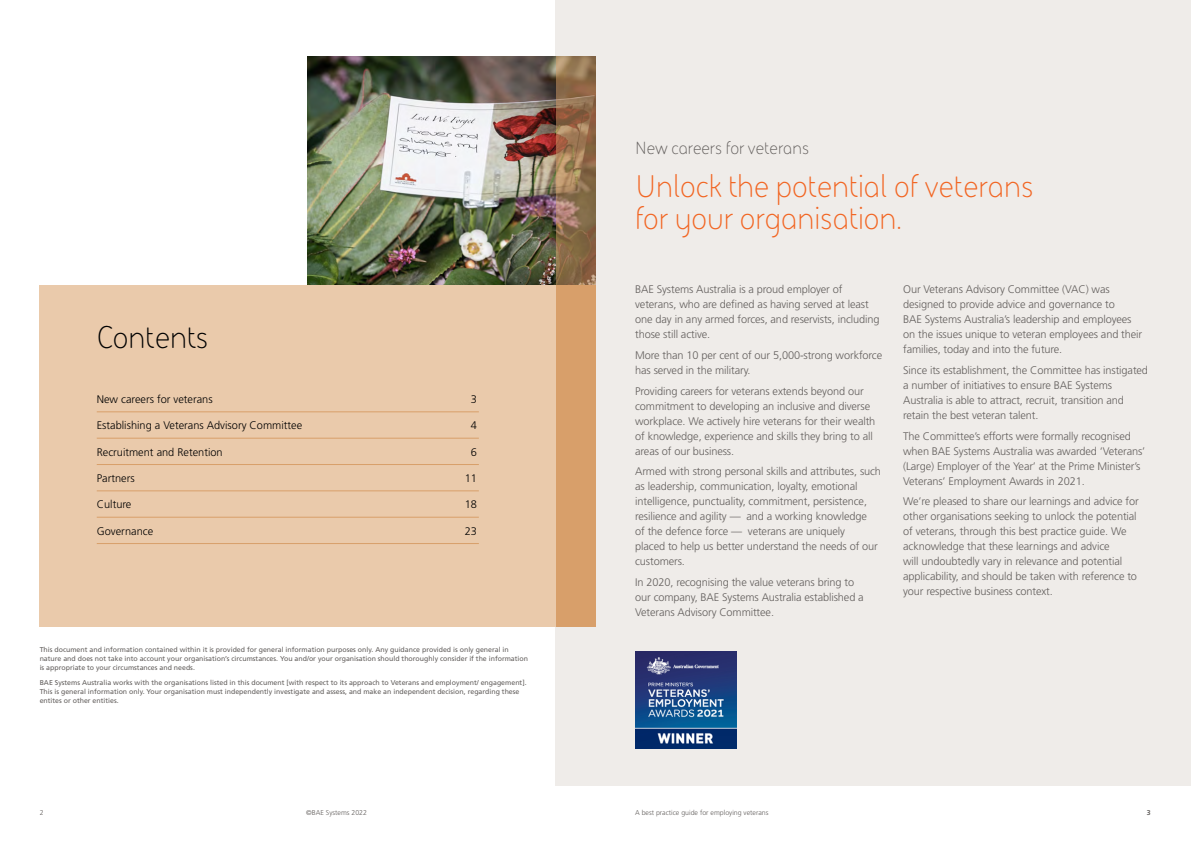
<style>
.page{position:relative;width:1191px;height:842px;background:#fff}
.page>*{position:absolute;margin:0;border:0;box-sizing:border-box;transform-origin:0 0}
.t1{font:32px/32px "BAE Systems";color:#f26522}
.t2{font:32px "BAE Systems";color:#000}
.t3{font:18px "BAE Systems";color:#635f5d}
.t4{font:300 11px/15px "Frutiger LT Std";letter-spacing:-.01em;color:#635f5d}
.t5{font:300 11px "Frutiger LT Std";color:#000}
.t6{font:7px/9px "Frutiger LT Std";color:#635f5d}
.t7{font:300 7px "Frutiger LT Std";color:#635f5d}
.t8{font:700 7px "Frutiger LT Std";color:#635f5d}
</style>
<div class="page">
<div style="left:556px;top:0;width:635px;height:786px;background:#efece9"></div>
<div style="left:556px;top:285px;width:39px;height:342px;background:#d89f6a"></div>
<div style="left:40px;top:285px;width:516px;height:342px;background:#eacaab"></div>
<hr style="left:97px;top:411px;width:382px;height:1px;background:#d89f6a">
<hr style="left:97px;top:438px;width:382px;height:1px;background:#d89f6a">
<hr style="left:97px;top:464px;width:382px;height:1px;background:#d89f6a">
<hr style="left:97px;top:490px;width:382px;height:1px;background:#d89f6a">
<hr style="left:97px;top:517px;width:382px;height:1px;background:#d89f6a">
<hr style="left:97px;top:543px;width:382px;height:1px;background:#d89f6a">
<img style="left:308px;top:56px;width:248px;height:229px">
<svg style="left:556px;top:56px;width:39px;height:229px;background:#93714f"></svg>
<img style="left:635px;top:651px;width:101px;height:97px">
<h1 class="t2" style="left:97px;top:316px;width:113px">Contents</h1>
<p class="t5" style="left:97px;top:393px;width:117px">New careers for veterans</p>
<p class="t5" style="left:471px;top:393px;width:8px">3</p>
<p class="t5" style="left:97px;top:419px;width:207px">Establishing a Veterans Advisory Committee</p>
<p class="t5" style="left:471px;top:419px;width:8px">4</p>
<p class="t5" style="left:97px;top:445px;width:127px">Recruitment and Retention</p>
<p class="t5" style="left:471px;top:445px;width:8px">6</p>
<p class="t5" style="left:97px;top:472px;width:39px">Partners</p>
<p class="t5" style="left:464px;top:472px;width:14px">11</p>
<p class="t5" style="left:97px;top:498px;width:36px">Culture</p>
<p class="t5" style="left:464px;top:498px;width:14px">18</p>
<p class="t5" style="left:97px;top:524px;width:58px">Governance</p>
<p class="t5" style="left:464px;top:524px;width:14px">23</p>
<p class="t6" style="left:40px;top:645px;width:490px">This document and information contained within it is provided for general information purposes only. Any guidance provided is only general in nature and does not take into account your organisation’s circumstances. You and/or your organisation should thoroughly consider if the information is appropriate to your circumstances and needs.</p>
<p class="t6" style="left:40px;top:678px;width:488px">BAE Systems Australia works with the organisations listed in this document [with respect to its approach to Veterans and employment/ engagement].<br>This is general information only. Your organisation must independently investigate and assess, and make an independent decision, regarding these entites or other entities.</p>
<h2 class="t3" style="left:635px;top:136px;width:175px">New careers for veterans</h2>
<h1 class="t1" style="left:635px;top:169px;width:400px">Unlock the potential of veterans for your organisation.</h1>
<p class="t4" style="left:635px;top:282px;width:246px">BAE Systems Australia is a proud employer of veterans, who are defined as having served at least one day in any armed forces, and reservists, including those still active.</p>
<p class="t4" style="left:635px;top:348px;width:248px">More than 10 per cent of our 5,000-strong workforce has served in the military.</p>
<p class="t4" style="left:635px;top:383px;width:242px">Providing careers for veterans extends beyond our commitment to developing an inclusive and diverse workplace. We actively hire veterans for their wealth of knowledge, experience and skills they bring to all areas of our business.</p>
<p class="t4" style="left:635px;top:464px;width:247px">Armed with strong personal skills and attributes, such as leadership, communication, loyalty, emotional intelligence, punctuality, commitment, persistence, resilience and agility — and a working knowledge<br>of the defence force — veterans are uniquely<br>placed to help us better understand the needs of our customers.</p>
<p class="t4" style="left:635px;top:575px;width:230px">In 2020, recognising the value veterans bring to our company, BAE Systems Australia established a<br>Veterans Advisory Committee.</p>
<p class="t4" style="left:903px;top:282px;width:240px">Our Veterans Advisory Committee (VAC) was designed to provide advice and governance to<br>BAE Systems Australia’s leadership and employees on the issues unique to veteran employees and their families, today and into the future.</p>
<p class="t4" style="left:903px;top:363px;width:246px">Since its establishment, the Committee has instigated a number of initiatives to ensure BAE Systems Australia is able to attract, recruit, transition and retain the best veteran talent.</p>
<p class="t4" style="left:903px;top:428px;width:244px">The Committee’s efforts were formally recognised when BAE Systems Australia was awarded ‘Veterans’ (Large) Employer of the Year’ at the Prime Minister’s Veterans’ Employment Awards in 2021.</p>
<p class="t4" style="left:903px;top:494px;width:237px">We’re pleased to share our learnings and advice for other organisations seeking to unlock the potential of veterans, through this best practice guide. We acknowledge that these learnings and advice<br>will undoubtedly vary in relevance and potential applicability, and should be taken with reference to your respective business context.</p>
<p class="t7" style="left:40px;top:809px;width:5px">2</p>
<p class="t7" style="left:306px;top:809px;width:62px">©BAE Systems 2022</p>
<p class="t7" style="left:635px;top:809px;width:135px">A best practice guide for employing veterans</p>
<p class="t8" style="left:1146px;top:809px;width:5px">3</p>
</div>
